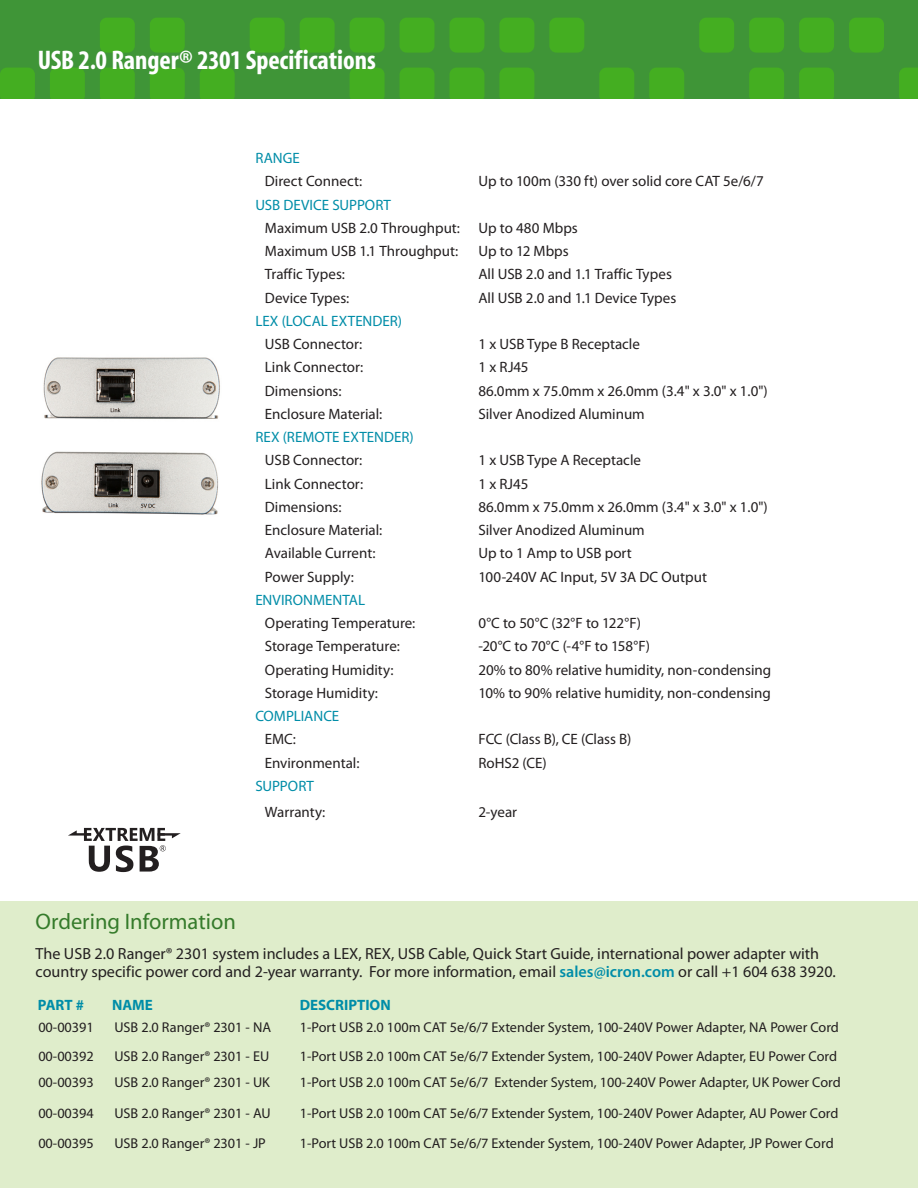
<style>
.page{position:relative;width:918px;height:1188px;background:#fff}
.page>*{position:absolute;margin:0;border:0;box-sizing:border-box;transform-origin:0 0}
._2ndpageheadline{font:700 condensed 27px "Myriad";letter-spacing:-.005em;color:#fff}
.t1{font:22.5px "Myriad";color:#357b2b}
.Bodycontent{font:16.2px/18px "Myriad Pro";color:#231f20}
.orderinginfo{font:15px "Myriad Pro";color:#231f20}
.orderinginfo-2{font:15px "Myriad Pro";letter-spacing:.005em;color:#008da8}
.Bodycontent-2{font:15px "Myriad Pro";color:#231f20}
.t2{font:700 15px "Myriad Pro";color:#008da8}
.orderinginfo-3{font:14.25px "Myriad Pro";color:#231f20}
.Bodycontent-3{font:14.25px "Myriad Pro";color:#231f20}
.s1{font-weight:600;color:#008da8}
</style>
<div class="page">
<div style="left:0;top:0;width:918px;height:99px;background:#3f9537"></div>
<div style="left:100px;top:18px;width:35px;height:35px;background:#44ae21;border-radius:7px"></div>
<div style="left:150px;top:18px;width:35px;height:35px;background:#44ae21;border-radius:7px"></div>
<div style="left:250px;top:18px;width:35px;height:35px;background:#44ae21;border-radius:7px"></div>
<div style="left:300px;top:18px;width:35px;height:35px;background:#44ae21;border-radius:7px"></div>
<div style="left:350px;top:18px;width:35px;height:35px;background:#44ae21;border-radius:7px"></div>
<div style="left:400px;top:18px;width:35px;height:35px;background:#44ae21;border-radius:7px"></div>
<div style="left:449px;top:18px;width:35px;height:35px;background:#44ae21;border-radius:7px"></div>
<div style="left:499px;top:18px;width:35px;height:35px;background:#44ae21;border-radius:7px"></div>
<div style="left:549px;top:18px;width:35px;height:35px;background:#44ae21;border-radius:7px"></div>
<div style="left:699px;top:18px;width:35px;height:35px;background:#44ae21;border-radius:7px"></div>
<div style="left:749px;top:18px;width:35px;height:35px;background:#44ae21;border-radius:7px"></div>
<div style="left:799px;top:18px;width:35px;height:35px;background:#44ae21;border-radius:7px"></div>
<div style="left:849px;top:18px;width:35px;height:35px;background:#44ae21;border-radius:7px"></div>
<svg style="left:0;top:68px;width:918px;height:31px"></svg>
<svg style="left:68px;top:828px;width:113px;height:44px"></svg>
<img style="left:41px;top:357px;width:179px;height:158px">
<div style="left:0;top:901px;width:918px;height:287px;background:#dfedcb"></div>
<p class="_2ndpageheadline" style="left:38px;top:46px;width:339px">USB 2.0 Ranger® 2301 Specifications</p>
<p class="orderinginfo-2" style="left:255px;top:149px;width:46px">RANGE</p>
<p class="orderinginfo" style="left:265px;top:172px;width:99px">Direct Connect:</p>
<p class="orderinginfo" style="left:478px;top:172px;width:287px">Up to 100m (330 ft) over solid core CAT 5e/6/7</p>
<p class="orderinginfo-2" style="left:255px;top:195px;width:137px">USB DEVICE SUPPORT</p>
<p class="orderinginfo" style="left:265px;top:219px;width:197px">Maximum USB 2.0 Throughput:</p>
<p class="orderinginfo" style="left:478px;top:219px;width:101px">Up to 480 Mbps</p>
<p class="orderinginfo" style="left:265px;top:242px;width:195px">Maximum USB 1.1 Throughput:</p>
<p class="orderinginfo" style="left:478px;top:242px;width:92px">Up to 12 Mbps</p>
<p class="orderinginfo" style="left:265px;top:265px;width:82px">Traffic Types:</p>
<p class="orderinginfo" style="left:478px;top:265px;width:195px">All USB 2.0 and 1.1 Traffic Types</p>
<p class="orderinginfo" style="left:265px;top:288px;width:86px">Device Types:</p>
<p class="orderinginfo" style="left:478px;top:288px;width:199px">All USB 2.0 and 1.1 Device Types</p>
<p class="orderinginfo-2" style="left:255px;top:312px;width:148px">LEX (LOCAL EXTENDER)</p>
<p class="orderinginfo" style="left:265px;top:335px;width:99px">USB Connector:</p>
<p class="Bodycontent-2" style="left:478px;top:335px;width:163px">1 x USB Type B Receptacle</p>
<p class="orderinginfo" style="left:265px;top:358px;width:100px">Link Connector:</p>
<p class="orderinginfo" style="left:478px;top:358px;width:52px">1 x RJ45</p>
<p class="orderinginfo" style="left:265px;top:381px;width:78px">Dimensions:</p>
<p class="orderinginfo" style="left:478px;top:381px;width:291px">86.0mm x 75.0mm x 26.0mm (3.4" x 3.0" x 1.0")</p>
<p class="orderinginfo" style="left:265px;top:405px;width:119px">Enclosure Material:</p>
<p class="orderinginfo" style="left:478px;top:405px;width:168px">Silver Anodized Aluminum</p>
<p class="orderinginfo-2" style="left:255px;top:428px;width:160px">REX (REMOTE EXTENDER)</p>
<p class="orderinginfo" style="left:265px;top:451px;width:99px">USB Connector:</p>
<p class="Bodycontent-2" style="left:478px;top:451px;width:164px">1 x USB Type A Receptacle</p>
<p class="orderinginfo" style="left:265px;top:474px;width:100px">Link Connector:</p>
<p class="Bodycontent-2" style="left:478px;top:474px;width:52px">1 x RJ45</p>
<p class="orderinginfo" style="left:265px;top:498px;width:78px">Dimensions:</p>
<p class="orderinginfo" style="left:478px;top:498px;width:291px">86.0mm x 75.0mm x 26.0mm (3.4" x 3.0" x 1.0")</p>
<p class="orderinginfo" style="left:265px;top:521px;width:119px">Enclosure Material:</p>
<p class="orderinginfo" style="left:478px;top:521px;width:168px">Silver Anodized Aluminum</p>
<p class="orderinginfo" style="left:265px;top:544px;width:112px">Available Current:</p>
<p class="orderinginfo" style="left:478px;top:544px;width:155px">Up to 1 Amp to USB port</p>
<p class="orderinginfo" style="left:265px;top:567px;width:90px">Power Supply:</p>
<p class="orderinginfo" style="left:478px;top:567px;width:230px">100-240V AC Input, 5V 3A DC Output</p>
<p class="orderinginfo-2" style="left:255px;top:591px;width:111px">ENVIRONMENTAL</p>
<p class="orderinginfo" style="left:265px;top:614px;width:152px">Operating Temperature:</p>
<p class="orderinginfo" style="left:478px;top:614px;width:164px">0°C to 50°C (32°F to 122°F)</p>
<p class="orderinginfo" style="left:265px;top:637px;width:136px">Storage Temperature:</p>
<p class="orderinginfo" style="left:478px;top:637px;width:173px">-20°C to 70°C (-4°F to 158°F)</p>
<p class="orderinginfo" style="left:265px;top:660px;width:130px">Operating Humidity:</p>
<p class="orderinginfo" style="left:478px;top:660px;width:294px">20% to 80% relative humidity, non-condensing</p>
<p class="orderinginfo" style="left:265px;top:684px;width:115px">Storage Humidity:</p>
<p class="orderinginfo" style="left:478px;top:684px;width:294px">10% to 90% relative humidity, non-condensing</p>
<p class="orderinginfo-2" style="left:255px;top:707px;width:85px">COMPLIANCE</p>
<p class="orderinginfo" style="left:265px;top:730px;width:33px">EMC:</p>
<p class="orderinginfo" style="left:478px;top:730px;width:154px">FCC (Class B), CE (Class B)</p>
<p class="orderinginfo" style="left:265px;top:753px;width:96px">Environmental:</p>
<p class="orderinginfo" style="left:478px;top:753px;width:70px">RoHS2 (CE)</p>
<p class="orderinginfo-2" style="left:255px;top:777px;width:60px">SUPPORT</p>
<p class="orderinginfo" style="left:265px;top:802px;width:62px">Warranty:</p>
<p class="orderinginfo" style="left:478px;top:802px;width:40px">2-year</p>
<p class="t1" style="left:36px;top:910px;width:202px">Ordering Information</p>
<p class="Bodycontent" style="left:36px;top:944px;width:802px">The USB 2.0 Ranger® 2301 system includes a LEX, REX, USB Cable, Quick Start Guide, international power adapter with country specific power cord and 2-year warranty. For more information, email <span class="s1">sales@icron.com</span> or call +1 604 638 3920.</p>
<p class="t2" style="left:38px;top:995px;width:48px">PART #</p>
<p class="t2" style="left:112px;top:995px;width:42px">NAME</p>
<p class="t2" style="left:300px;top:995px;width:92px">DESCRIPTION</p>
<p class="Bodycontent-3" style="left:38px;top:1019px;width:57px">00-00391</p>
<p class="orderinginfo-3" style="left:114px;top:1019px;width:158px">USB 2.0 Ranger® 2301 - NA</p>
<p class="orderinginfo-3" style="left:300px;top:1019px;width:541px">1-Port USB 2.0 100m CAT 5e/6/7 Extender System, 100-240V Power Adapter, NA Power Cord</p>
<p class="Bodycontent-3" style="left:38px;top:1047px;width:57px">00-00392</p>
<p class="orderinginfo-3" style="left:114px;top:1047px;width:156px">USB 2.0 Ranger® 2301 - EU</p>
<p class="orderinginfo-3" style="left:300px;top:1047px;width:539px">1-Port USB 2.0 100m CAT 5e/6/7 Extender System, 100-240V Power Adapter, EU Power Cord</p>
<p class="Bodycontent-3" style="left:38px;top:1074px;width:57px">00-00393</p>
<p class="orderinginfo-3" style="left:114px;top:1074px;width:157px">USB 2.0 Ranger® 2301 - UK</p>
<p class="orderinginfo-3" style="left:300px;top:1074px;width:543px">1-Port USB 2.0 100m CAT 5e/6/7 Extender System, 100-240V Power Adapter, UK Power Cord</p>
<p class="Bodycontent-3" style="left:38px;top:1104px;width:57px">00-00394</p>
<p class="orderinginfo-3" style="left:114px;top:1104px;width:158px">USB 2.0 Ranger® 2301 - AU</p>
<p class="orderinginfo-3" style="left:300px;top:1104px;width:540px">1-Port USB 2.0 100m CAT 5e/6/7 Extender System, 100-240V Power Adapter, AU Power Cord</p>
<p class="Bodycontent-3" style="left:38px;top:1134px;width:57px">00-00395</p>
<p class="orderinginfo-3" style="left:114px;top:1134px;width:153px">USB 2.0 Ranger® 2301 - JP</p>
<p class="orderinginfo-3" style="left:300px;top:1134px;width:535px">1-Port USB 2.0 100m CAT 5e/6/7 Extender System, 100-240V Power Adapter, JP Power Cord</p>
</div>
